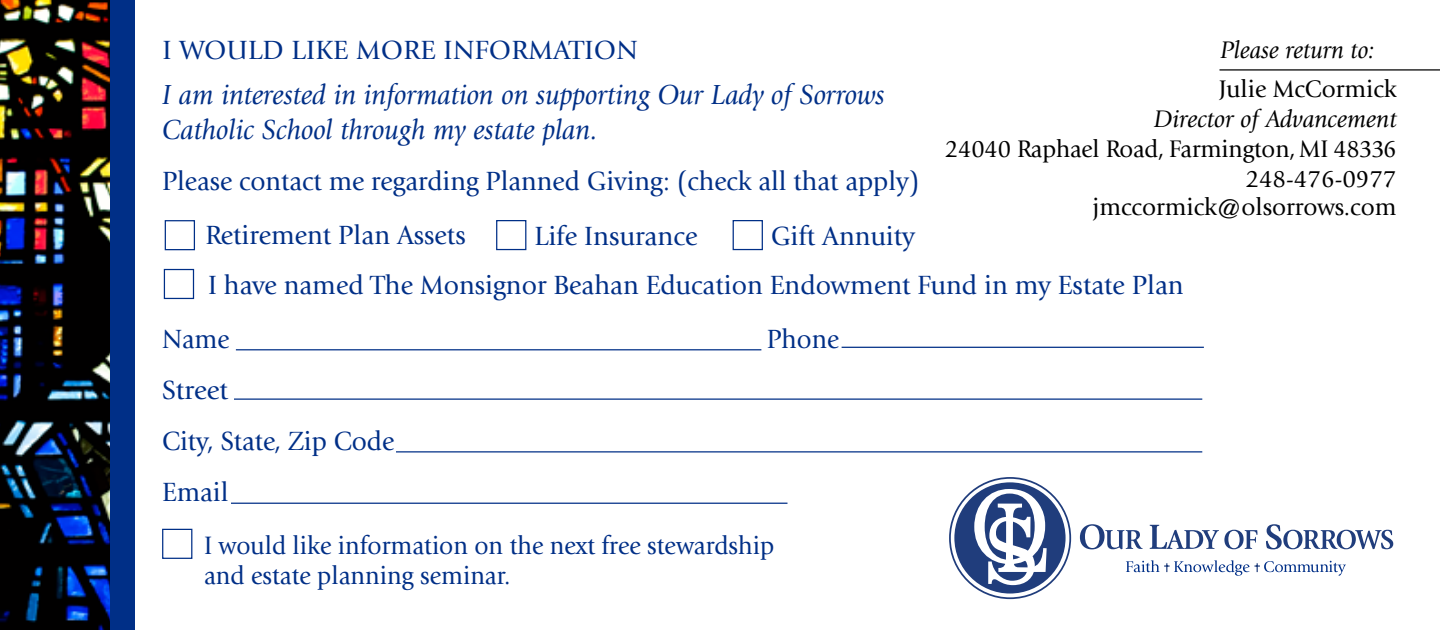
<style>
.page{position:relative;width:1440px;height:630px;background:#fff}
.page>*{position:absolute;margin:0;border:0;box-sizing:border-box;transform-origin:0 0}
.t1{font:italic 28.75px/35px "Giovanni";color:#002f87;scale:.96 1}
.t2{font:27.5px/49.8px "Giovanni";color:#002f87}
.t3{font:27.5px "Giovanni";color:#002f87;scale:.96 1}
.t4{font:27.5px/51px "Giovanni";color:#002f87;scale:.94 1}
.t5{font:26.25px/30px "Giovanni";color:#002f87;scale:.94 1}
.t6{font:25px/30px "Giovanni";color:#000;text-align:right;scale:.96 1}
.t7{font:25px "Giovanni";color:#000}
.t8{font:italic 25px "Giovanni";color:#000}
.t9{font:italic 25px "Giovanni";color:#000;scale:.96 1}
</style>
<div class="page">
<hr style="left:236px;top:349px;width:525px;height:1px;background:#002f87">
<hr style="left:234px;top:399px;width:968px;height:1px;background:#002f87">
<hr style="left:396px;top:451px;width:806px;height:1px;background:#002f87">
<hr style="left:231px;top:503px;width:557px;height:1px;background:#002f87">
<hr style="left:842px;top:347px;width:362px;height:1px;background:#002f87">
<div style="left:107px;top:0;width:28px;height:630px;background:#002f87"></div>
<img style="left:0;top:0;width:110px;height:630px">
<div style="left:165px;top:220px;width:30px;height:30px;border:1px solid #002f87"></div>
<div style="left:162px;top:529px;width:30px;height:30px;border:1px solid #002f87"></div>
<div style="left:164px;top:269px;width:30px;height:30px;border:1px solid #002f87"></div>
<div style="left:733px;top:220px;width:30px;height:30px;border:1px solid #002f87"></div>
<div style="left:496px;top:220px;width:30px;height:30px;border:1px solid #002f87"></div>
<svg style="left:1080px;top:524px;width:63px;height:25px"></svg>
<svg style="left:1150px;top:525px;width:107px;height:24px"></svg>
<svg style="left:1266px;top:524px;width:127px;height:25px"></svg>
<div style="left:954px;top:482px;width:112px;height:112px;background:#203d7c;border-radius:50%"></div>
<div style="left:949px;top:477px;width:122px;height:122px;border:2px solid #203d7c;border-radius:50%"></div>
<svg style="left:974px;top:489px;width:73px;height:96px"></svg>
<svg style="left:1126px;top:560px;width:220px;height:16px"></svg>
<hr style="left:1219px;top:69px;width:221px;height:2px;background:#000">
<p class="t2" style="left:163px;top:26px;width:477px">I would like more information</p>
<p class="t1" style="left:162px;top:77px;width:754px">I am interested in information on supporting Our Lady of Sorrows<br>Catholic School through my estate plan.</p>
<p class="t3" style="left:162px;top:165px;width:791px">Please contact me regarding Planned Giving: (check all that apply)</p>
<p class="t9" style="left:1221px;top:36px;width:162px">Please return to:</p>
<p class="t7" style="left:1219px;top:75px;width:180px">Julie McCormick</p>
<p class="t8" style="left:1154px;top:105px;width:244px">Director of Advancement</p>
<p class="t6" style="left:945px;top:134px;width:472px">24040 Raphael Road, Farmington, MI 48336<br>248-476-0977</p>
<p class="t7" style="left:1093px;top:193px;width:306px">jmccormick@olsorrows.com</p>
<p class="t2" style="left:208px;top:211px;width:977px;text-indent:563px">Gift Annuity<br>I have named The Monsignor Beahan Education Endowment Fund in my Estate Plan</p>
<p class="t2" style="left:534px;top:211px;width:165px">Life Insurance</p>
<p class="t2" style="left:205px;top:211px;width:262px">Retirement Plan Assets</p>
<p class="t4" style="left:162px;top:314px;width:249px">Name<br>Street<br>City, State, Zip Code<br>Email</p>
<p class="t4" style="left:767px;top:314px;width:78px">Phone</p>
<p class="t5" style="left:204px;top:530px;width:608px">I would like information on the next free stewardship and estate planning seminar.</p>
</div>
